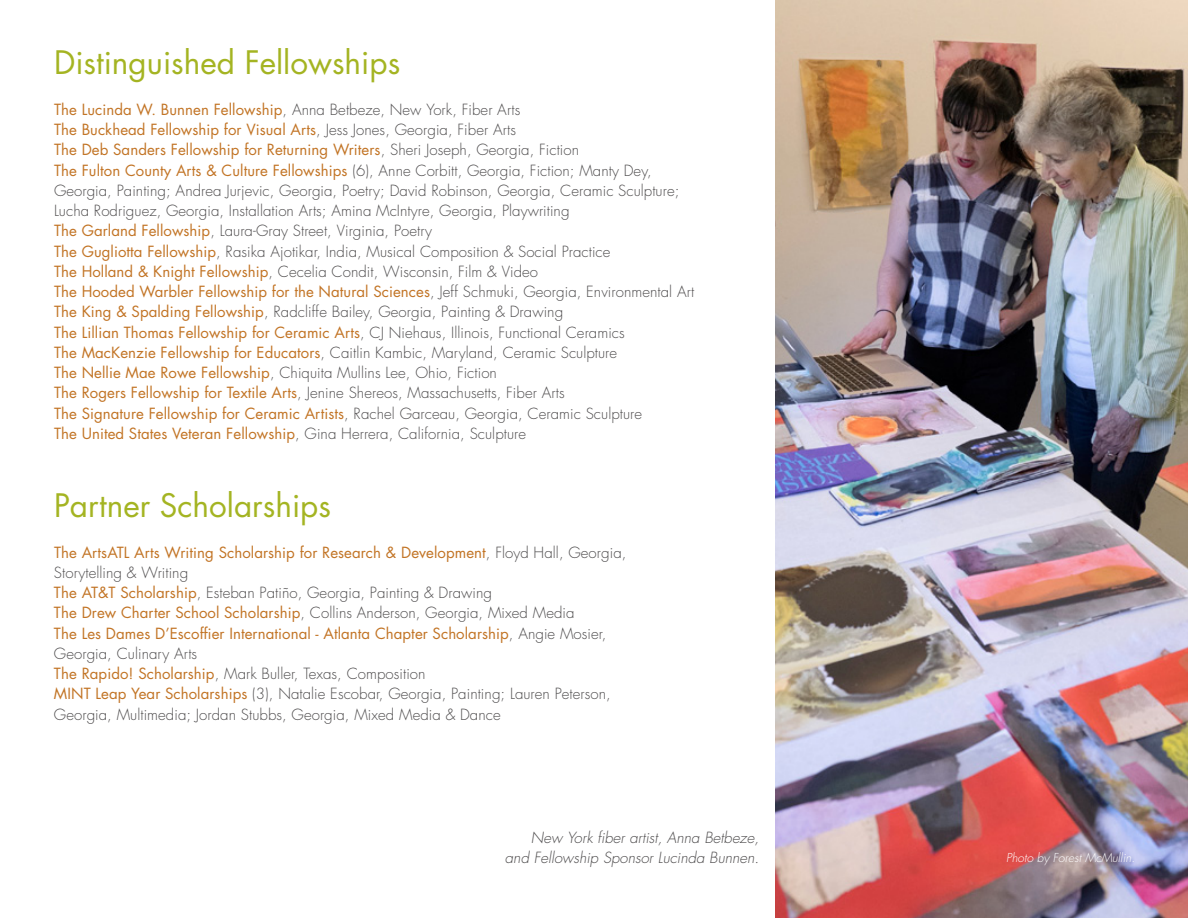
<style>
.page{position:relative;width:1188px;height:918px;background:#fff}
.page>*{position:absolute;margin:0;border:0;box-sizing:border-box;transform-origin:0 0}
.t1{font:31.5px "Futura Std";color:#a4b422}
.t2{font:300 15px/20.2px "Futura Std";letter-spacing:.005em;color:#4e4c4d}
.t3{font:italic 300 15px/20.2px "Futura Std";color:#4e4c4d;text-align:right}
.t4{font:italic 300 12px "Futura Std";color:#fff}
.s1{font-weight:400;color:#c27425}
</style>
<div class="page">
<img style="left:775px;top:0;width:413px;height:918px">
<h1 class="t1" style="left:54px;top:43px;width:348px">Distinguished Fellowships</h1>
<p class="t2" style="left:54px;top:100px;width:642px"><span class="s1">The Lucinda W. Bunnen Fellowship</span>, Anna Betbeze, New York, Fiber Arts<br><span class="s1">The Buckhead Fellowship for Visual Arts</span>, Jess Jones, Georgia, Fiber Arts<br><span class="s1">The Deb Sanders Fellowship for Returning Writers</span>, Sheri Joseph, Georgia, Fiction<br><span class="s1">The Fulton County Arts &amp; Culture Fellowships</span> (6), Anne Corbitt, Georgia, Fiction; Manty Dey, Georgia, Painting; Andrea Jurjevic, Georgia, Poetry; David Robinson, Georgia, Ceramic Sculpture; Lucha Rodriguez, Georgia, Installation Arts; Amina McIntyre, Georgia, Playwriting<br><span class="s1">The Garland Fellowship</span>, Laura-Gray Street, Virginia, Poetry<br><span class="s1">The Gugliotta Fellowship</span>, Rasika Ajotikar, India, Musical Composition &amp; Social Practice<br><span class="s1">The Holland &amp; Knight Fellowship</span>, Cecelia Condit, Wisconsin, Film &amp; Video<br><span class="s1">The Hooded Warbler Fellowship for the Natural Sciences</span>, Jeff Schmuki, Georgia, Environmental Art <span class="s1">The King &amp; Spalding Fellowship</span>, Radcliffe Bailey, Georgia, Painting &amp; Drawing<br><span class="s1">The Lillian Thomas Fellowship for Ceramic Arts</span>, CJ Niehaus, Illinois, Functional Ceramics<br><span class="s1">The MacKenzie Fellowship for Educators</span>, Caitlin Kambic, Maryland, Ceramic Sculpture<br><span class="s1">The Nellie Mae Rowe Fellowship</span>, Chiquita Mullins Lee, Ohio, Fiction<br><span class="s1">The Rogers Fellowship for Textile Arts</span>, Jenine Shereos, Massachusetts, Fiber Arts<br><span class="s1">The Signature Fellowship for Ceramic Artists</span>, Rachel Garceau, Georgia, Ceramic Sculpture<br><span class="s1">The United States Veteran Fellowship</span>, Gina Herrera, California, Sculpture</p>
<h1 class="t1" style="left:54px;top:486px;width:279px">Partner Scholarships</h1>
<p class="t2" style="left:54px;top:543px;width:574px"><span class="s1">The ArtsATL Arts Writing Scholarship for Research &amp; Development</span>, Floyd Hall, Georgia, Storytelling &amp; Writing<br><span class="s1">The AT&amp;T Scholarship</span>, Esteban Patiño, Georgia, Painting &amp; Drawing<br><span class="s1">The Drew Charter School Scholarship</span>, Collins Anderson, Georgia, Mixed Media<br><span class="s1">The Les Dames D’Escoffier International - Atlanta Chapter Scholarship</span>, Angie Mosier, Georgia, Culinary Arts<br><span class="s1">The Rapido! Scholarship</span>, Mark Buller, Texas, Composition<br><span class="s1">MINT Leap Year Scholarships</span> (3), Natalie Escobar, Georgia, Painting; Lauren Peterson, Georgia, Multimedia; Jordan Stubbs, Georgia, Mixed Media &amp; Dance</p>
<p class="t3" style="left:505px;top:828px;width:256px">New York fiber artist, Anna Betbeze, and Fellowship Sponsor Lucinda Bunnen.</p>
<p class="t4" style="left:1006px;top:850px;width:131px">Photo by Forest McMullin.</p>
</div>
